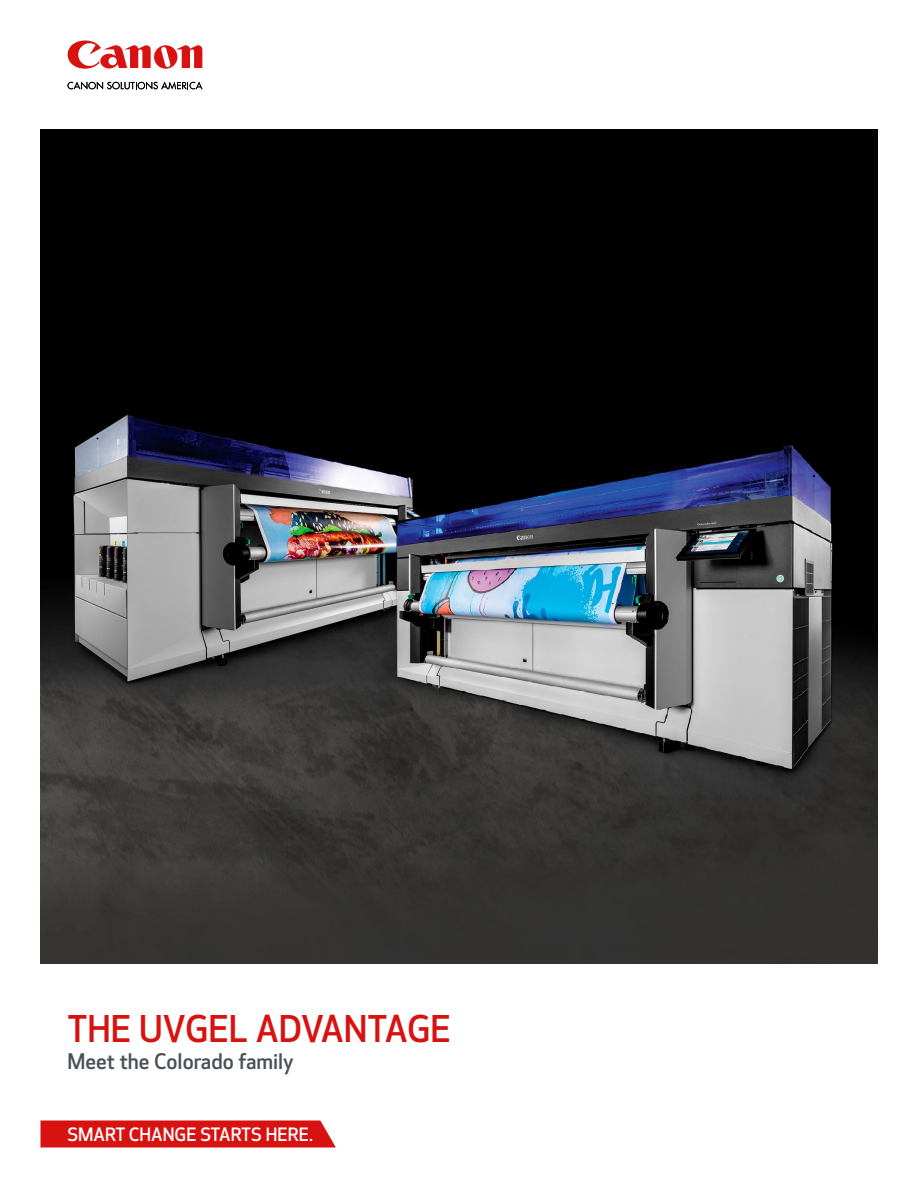
<style>
.page{position:relative;width:918px;height:1188px;background:#fff}
.page>*{position:absolute;margin:0;border:0;box-sizing:border-box;transform-origin:0 0}
.t1{font:500 36px "Optic Sans 301";color:#d81210}
.Sub_Header{font:500 21px "Optic Sans 301";color:#4a5057}
.Smart_Change_Starts{font:500 18px "Optic Sans 301";color:#fff}
</style>
<div class="page">
<svg style="left:68px;top:82px;width:134px;height:7px"></svg>
<svg style="left:68px;top:41px;width:134px;height:28px"></svg>
<svg style="left:40px;top:1120px;width:296px;height:28px;background:#da201f"></svg>
<img style="left:40px;top:130px;width:838px;height:834px">
<p class="t1" style="left:68px;top:1009px;width:385px">THE UVGEL ADVANTAGE</p>
<p class="Sub_Header" style="left:68px;top:1050px;width:228px">Meet the Colorado family</p>
<p class="Smart_Change_Starts" style="left:68px;top:1124px;width:247px">SMART CHANGE STARTS HERE.</p>
</div>
